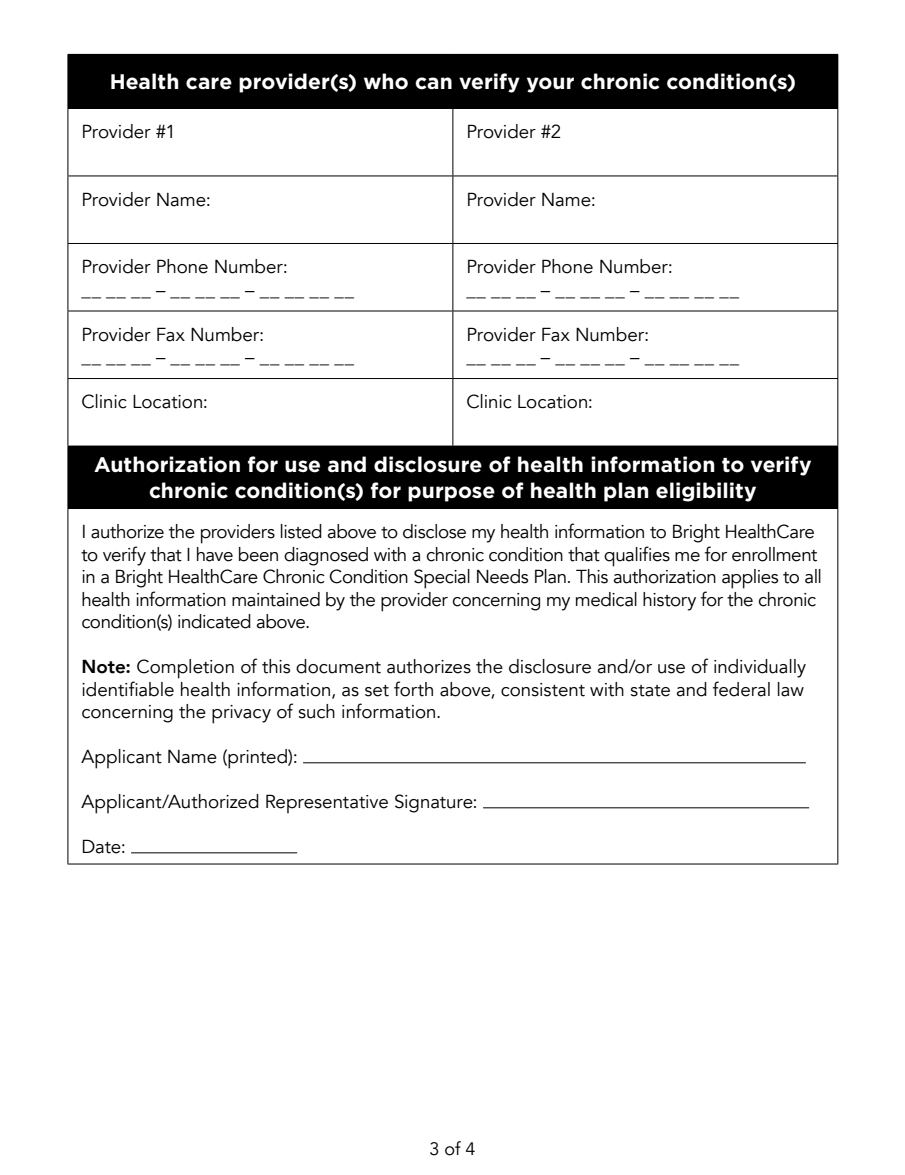
<style>
.page{position:relative;width:905px;height:1175px;background:#fff}
.page>*{position:absolute;margin:0;border:0;box-sizing:border-box;transform-origin:0 0}
.t1{font:700 21px/25.5px "Gotham";letter-spacing:.005em;color:#fff;text-align:center}
.t2{font:18.75px/22.5px "Avenir";letter-spacing:-.015em;color:#000}
.t3{font:18px "Avenir";color:#000}
.s1{font-weight:800}
</style>
<div class="page">
<div style="left:68px;top:54px;width:769px;height:54px;background:#000"></div>
<div style="left:68px;top:446px;width:769px;height:62px;background:#000"></div>
<hr style="left:453px;top:54px;width:385px;height:1px;background:#000">
<hr style="left:837px;top:55px;width:1px;height:53px;background:#000">
<hr style="left:837px;top:446px;width:1px;height:62px;background:#000">
<hr style="left:68px;top:108px;width:385px;height:1px;background:#000">
<hr style="left:68px;top:109px;width:1px;height:67px;background:#000">
<hr style="left:453px;top:108px;width:385px;height:1px;background:#000">
<hr style="left:68px;top:176px;width:385px;height:1px;background:#000">
<hr style="left:68px;top:176px;width:1px;height:67px;background:#000">
<hr style="left:453px;top:176px;width:385px;height:1px;background:#000">
<hr style="left:452px;top:176px;width:1px;height:67px;background:#000">
<hr style="left:68px;top:243px;width:385px;height:1px;background:#000">
<hr style="left:68px;top:244px;width:1px;height:66px;background:#000">
<hr style="left:453px;top:243px;width:385px;height:1px;background:#000">
<hr style="left:452px;top:244px;width:1px;height:66px;background:#000">
<hr style="left:68px;top:310px;width:385px;height:1px;background:#000">
<hr style="left:68px;top:311px;width:1px;height:67px;background:#000">
<hr style="left:453px;top:310px;width:385px;height:1px;background:#000">
<hr style="left:452px;top:311px;width:1px;height:67px;background:#000">
<hr style="left:68px;top:378px;width:385px;height:1px;background:#000">
<hr style="left:68px;top:379px;width:1px;height:67px;background:#000">
<hr style="left:453px;top:378px;width:385px;height:1px;background:#000">
<hr style="left:452px;top:379px;width:1px;height:67px;background:#000">
<hr style="left:68px;top:508px;width:385px;height:1px;background:#000">
<hr style="left:68px;top:509px;width:1px;height:354px;background:#000">
<hr style="left:453px;top:508px;width:385px;height:1px;background:#000">
<hr style="left:68px;top:863px;width:385px;height:1px;background:#000">
<hr style="left:453px;top:863px;width:385px;height:1px;background:#000">
<hr style="left:452px;top:109px;width:1px;height:67px;background:#000">
<hr style="left:837px;top:109px;width:1px;height:67px;background:#000">
<hr style="left:837px;top:176px;width:1px;height:67px;background:#000">
<hr style="left:837px;top:244px;width:1px;height:66px;background:#000">
<hr style="left:837px;top:311px;width:1px;height:67px;background:#000">
<hr style="left:837px;top:379px;width:1px;height:67px;background:#000">
<hr style="left:837px;top:509px;width:1px;height:354px;background:#000">
<hr style="left:303px;top:762px;width:502px;height:1px;background:#000">
<hr style="left:483px;top:807px;width:326px;height:1px;background:#000">
<hr style="left:131px;top:852px;width:166px;height:1px;background:#000">
<p class="t1" style="left:110px;top:69px;width:687px">Health care provider(s) who can verify your chronic condition(s)</p>
<p class="t2" style="left:81px;top:121px;width:96px">Provider #1</p>
<p class="t2" style="left:466px;top:121px;width:96px">Provider #2</p>
<p class="t2" style="left:81px;top:188px;width:131px">Provider Name:</p>
<p class="t2" style="left:466px;top:188px;width:131px">Provider Name:</p>
<p class="t2" style="left:81px;top:256px;width:274px">Provider Phone Number:<br>__ __ __ – __ __ __ – __ __ __ __</p>
<p class="t2" style="left:466px;top:256px;width:274px">Provider Phone Number:<br>__ __ __ – __ __ __ – __ __ __ __</p>
<p class="t2" style="left:81px;top:323px;width:274px">Provider Fax Number:<br>__ __ __ – __ __ __ – __ __ __ __</p>
<p class="t2" style="left:466px;top:323px;width:274px">Provider Fax Number:<br>__ __ __ – __ __ __ – __ __ __ __</p>
<p class="t2" style="left:81px;top:391px;width:128px">Clinic Location:</p>
<p class="t2" style="left:466px;top:391px;width:128px">Clinic Location:</p>
<p class="t1" style="left:94px;top:452px;width:719px">Authorization for use and disclosure of health information to verify chronic condition(s) for purpose of health plan eligibility</p>
<p class="t2" style="left:81px;top:520px;width:742px">I authorize the providers listed above to disclose my health information to Bright HealthCare to verify that I have been diagnosed with a chronic condition that qualifies me for enrollment in a Bright HealthCare Chronic Condition Special Needs Plan. This authorization applies to all health information maintained by the provider concerning my medical history for the chronic condition(s) indicated above.</p>
<p class="t2" style="left:81px;top:655px;width:726px;text-align:justify"><span class="s1">Note:</span> Completion of this document authorizes the disclosure and/or use of individually identifiable health information, as set forth above, consistent with state and federal law concerning the privacy of such information.</p>
<p class="t2" style="left:81px;top:745px;width:218px">Applicant Name (printed):</p>
<p class="t2" style="left:81px;top:790px;width:398px">Applicant/Authorized Representative Signature:</p>
<p class="t2" style="left:81px;top:835px;width:46px">Date:</p>
<p class="t3" style="left:429px;top:1137px;width:48px">3 of 4</p>
</div>
